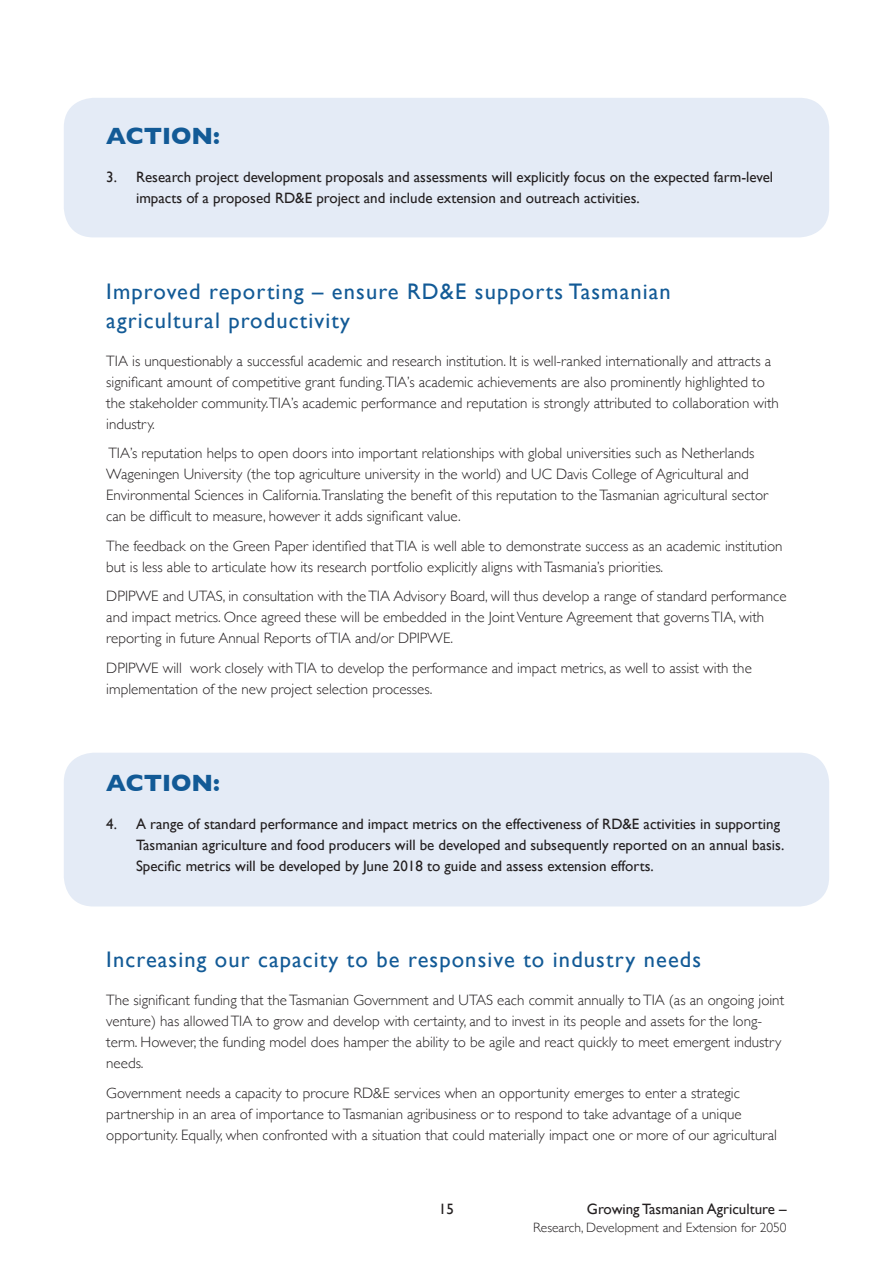
<style>
.page{position:relative;width:893px;height:1263px;background:#fff}
.page>*{position:absolute;margin:0;border:0;box-sizing:border-box;transform-origin:0 0}
.t1{font:700 24px "Gill Sans";color:#125a96}
.t2{font:22.5px/28.5px "Gill Sans";letter-spacing:.05em;color:#125a96}
.t3{font:300 15px/21px "Gill Sans";color:#231f20}
.t4{font:15px/21px "Gill Sans";color:#231f20}
.t5{font:300 13.5px "Gill Sans";color:#231f20}
</style>
<div class="page">
<div style="left:64px;top:753px;width:765px;height:153px;background:#e4ebf6;border-radius:30px"></div>
<div style="left:64px;top:98px;width:765px;height:139px;background:#e4ebf6;border-radius:30px"></div>
<h1 class="t1" style="left:106px;top:117px;width:115px">ACTION:</h1>
<p class="t4" style="left:136px;top:166px;width:639px;text-indent:-30px">3. Research project development proposals and assessments will explicitly focus on the expected farm-level impacts of a proposed RD&amp;E project and include extension and outreach activities.</p>
<h2 class="t2" style="left:106px;top:277px;width:566px">Improved reporting – ensure RD&amp;E supports Tasmanian agricultural productivity</h2>
<p class="t3" style="left:106px;top:349px;width:674px">TIA is unquestionably a successful academic and research institution. It is well-ranked internationally and attracts a significant amount of competitive grant funding.TIA’s academic achievements are also prominently highlighted to the stakeholder community.TIA’s academic performance and reputation is strongly attributed to collaboration with industry.</p>
<p class="t3" style="left:106px;top:442px;width:663px">TIA’s reputation helps to open doors into important relationships with global universities such as Netherlands Wageningen University (the top agriculture university in the world) and UC Davis College of Agricultural and Environmental Sciences in California.Translating the benefit of this reputation to the Tasmanian agricultural sector can be difficult to measure, however it adds significant value.</p>
<p class="t3" style="left:106px;top:534px;width:678px">The feedback on the Green Paper identified that TIA is well able to demonstrate success as an academic institution but is less able to articulate how its research portfolio explicitly aligns with Tasmania’s priorities.</p>
<p class="t3" style="left:106px;top:585px;width:682px">DPIPWE and UTAS, in consultation with the TIA Advisory Board, will thus develop a range of standard performance and impact metrics. Once agreed these will be embedded in the Joint Venture Agreement that governs TIA, with reporting in future Annual Reports of TIA and/or DPIPWE.</p>
<p class="t3" style="left:106px;top:656px;width:647px">DPIPWE will work closely with TIA to develop the performance and impact metrics, as well to assist with the implementation of the new project selection processes.</p>
<h1 class="t1" style="left:106px;top:764px;width:115px">ACTION:</h1>
<p class="t4" style="left:136px;top:813px;width:650px;text-indent:-30px">4. A range of standard performance and impact metrics on the effectiveness of RD&amp;E activities in supporting<br>Tasmanian agriculture and food producers will be developed and subsequently reported on an annual basis.<br>Specific metrics will be developed by June 2018 to guide and assess extension efforts.</p>
<h2 class="t2" style="left:106px;top:945px;width:596px">Increasing our capacity to be responsive to industry needs</h2>
<p class="t3" style="left:106px;top:989px;width:679px">The significant funding that the Tasmanian Government and UTAS each commit annually to TIA (as an ongoing joint venture) has allowed TIA to grow and develop with certainty, and to invest in its people and assets for the long&shy;term. However, the funding model does hamper the ability to be agile and react quickly to meet emergent industry needs.</p>
<p class="t3" style="left:106px;top:1082px;width:672px">Government needs a capacity to procure RD&amp;E services when an opportunity emerges to enter a strategic partnership in an area of importance to Tasmanian agribusiness or to respond to take advantage of a unique opportunity. Equally, when confronted with a situation that could materially impact one or more of our agricultural</p>
<p class="t4" style="left:439px;top:1198px;width:16px">15</p>
<p class="t4" style="left:587px;top:1198px;width:201px">Growing Tasmanian Agriculture –</p>
<p class="t5" style="left:533px;top:1217px;width:255px">Research, Development and Extension for 2050</p>
</div>
